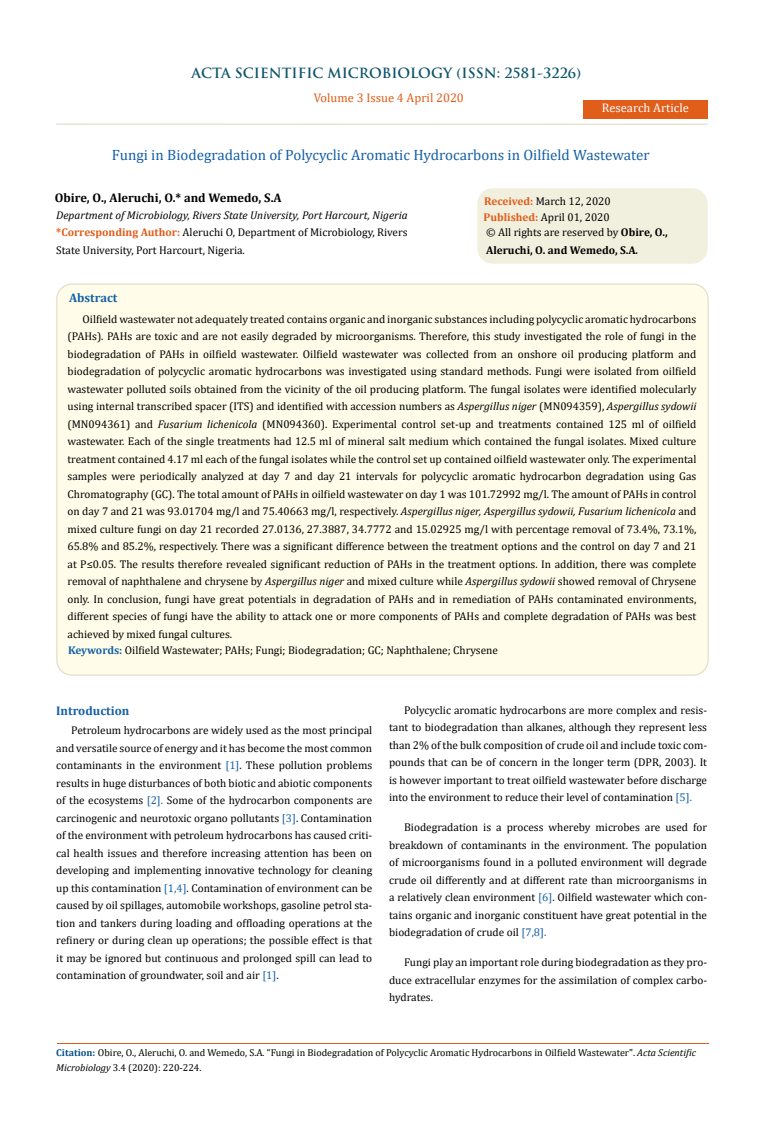
<style>
.page{position:relative;width:764px;height:1125px;background:#fff}
.page>*{position:absolute;margin:0;border:0;box-sizing:border-box;transform-origin:0 0}
.t1{font:15px "Cambria";color:#1560a6}
.t2{font:700 13.75px "Trajan Pro";color:#0e546a}
.t3{font:700 12.5px "Cambria";color:#000}
.t4{font:12.5px "Cambria";color:#e05d1a}
.t5{font:700 12.5px "Cambria";color:#1560a6}
.t6{font:12.5px "Cambria";color:#fff}
.t7{font:11.25px/17.5px "Cambria";color:#000;text-align:justify}
.t8{font:700 11.25px "Cambria";color:#000}
.t9{font:10px/15px "Cambria";color:#000}
.s1{font-style:italic}
.s2{font-weight:700;color:#e05d1a}
.s3{font-weight:700}
.s4{font-weight:700;color:#1560a6}
.s5{color:#1560a6}
.s6{font-weight:700;color:#035089}
</style>
<div class="page">
<div style="left:583px;top:100px;width:124px;height:19px;background:#e05d1a"></div>
<div style="left:57px;top:284px;width:651px;height:391px;background:#fffde9;border-radius:15px"></div>
<div style="left:478px;top:189px;width:229px;height:74px;background:#f1f0de;border-radius:15px"></div>
<div style="left:477px;top:188px;width:230px;height:76px;border:1px solid #f1f0de;border-radius:15px"></div>
<hr style="left:57px;top:1044px;width:652px;height:1px;background:#e05d1a">
<hr style="left:56px;top:123px;width:651px;height:2px;background:#e0dfcd">
<p class="t2" style="left:192px;top:64px;width:391px">ACTA SCIENTIFIC MICROBIOLOGY (ISSN: 2581-3226)</p>
<p class="t4" style="left:314px;top:91px;width:152px">Volume 3 Issue 4 April 2020</p>
<p class="t6" style="left:602px;top:101px;width:89px">Research Article</p>
<h1 class="t1" style="left:112px;top:146px;width:539px">Fungi in Biodegradation of Polycyclic Aromatic Hydrocarbons in Oilfield Wastewater</h1>
<p class="t3" style="left:55px;top:189px;width:228px">Obire, O., Aleruchi, O.* and Wemedo, S.A</p>
<p class="t7" style="left:56px;top:207px;width:353px"><span class="s1">Department of Microbiology, Rivers State University, Port Harcourt, Nigeria </span><span class="s2">*Corresponding Author:</span> Aleruchi O, Department of Microbiology, Rivers State University, Port Harcourt, Nigeria.</p>
<p class="t7" style="left:483px;top:194px;width:186px;line-height:15.5px;text-align:left"><span class="s2">Received:</span> March 12, 2020<br><span class="s2">Published:</span> April 01, 2020<br>© All rights are reserved by <span class="s3">Obire, O.,</span></p>
<p class="t8" style="left:486px;top:242px;width:154px">Aleruchi, O. and Wemedo, S.A<span class="s1">.</span></p>
<p class="t5" style="left:69px;top:289px;width:50px">Abstract</p>
<p class="t7" style="left:67px;top:310px;width:630px;text-indent:15px">Oilfield wastewater not adequately treated contains organic and inorganic substances including polycyclic aromatic hydrocarbons (PAHs). PAHs are toxic and are not easily degraded by microorganisms. Therefore, this study investigated the role of fungi in the biodegradation of PAHs in oilfield wastewater. Oilfield wastewater was collected from an onshore oil producing platform and biodegradation of polycyclic aromatic hydrocarbons was investigated using standard methods. Fungi were isolated from oilfield wastewater polluted soils obtained from the vicinity of the oil producing platform. The fungal isolates were identified molecularly using internal transcribed spacer (ITS) and identified with accession numbers as <span class="s1">Aspergillus niger</span> (MN094359), <span class="s1">Aspergillus sydowii </span>(MN094361) and <span class="s1">Fusarium lichenicola</span> (MN094360). Experimental control set-up and treatments contained 125 ml of oilfield wastewater. Each of the single treatments had 12.5 ml of mineral salt medium which contained the fungal isolates. Mixed culture treatment contained 4.17 ml each of the fungal isolates while the control set up contained oilfield wastewater only. The experimental samples were periodically analyzed at day 7 and day 21 intervals for polycyclic aromatic hydrocarbon degradation using Gas Chromatography (GC). The total amount of PAHs in oilfield wastewater on day 1 was 101.72992 mg/l. The amount of PAHs in control on day 7 and 21 was 93.01704 mg/l and 75.40663 mg/l, respectively. <span class="s1">Aspergillus niger, Aspergillus sydowii, Fusarium lichenicola</span> and mixed culture fungi on day 21 recorded 27.0136, 27.3887, 34.7772 and 15.02925 mg/l with percentage removal of 73.4%, 73.1%, 65.8% and 85.2%, respectively. There was a significant difference between the treatment options and the control on day 7 and 21 at P≤0.05. The results therefore revealed significant reduction of PAHs in the treatment options. In addition, there was complete removal of naphthalene and chrysene by <span class="s1">Aspergillus niger</span> and mixed culture while <span class="s1">Aspergillus sydowii</span> showed removal of Chrysene only. In conclusion, fungi have great potentials in degradation of PAHs and in remediation of PAHs contaminated environments, different species of fungi have the ability to attack one or more components of PAHs and complete degradation of PAHs was best achieved by mixed fungal cultures.</p>
<p class="t7" style="left:68px;top:641px;width:431px"><span class="s4">Keywords:</span> Oilfield Wastewater; PAHs; Fungi; Biodegradation; GC; Naphthalene; Chrysene</p>
<p class="t5" style="left:56px;top:702px;width:75px">Introduction</p>
<p class="t7" style="left:56px;top:721px;width:317px;text-indent:15px">Petroleum hydrocarbons are widely used as the most principal and versatile source of energy and it has become the most common contaminants in the environment <span class="s5">[1]</span>. These pollution problems results in huge disturbances of both biotic and abiotic components of the ecosystems <span class="s5">[2].</span> Some of the hydrocarbon components are carcinogenic and neurotoxic organo pollutants <span class="s5">[3]</span>. Contamination of the environment with petroleum hydrocarbons has caused criti&shy;cal health issues and therefore increasing attention has been on developing and implementing innovative technology for cleaning up this contamination <span class="s5">[1,4]</span>. Contamination of environment can be caused by oil spillages, automobile workshops, gasoline petrol sta&shy;tion and tankers during loading and offloading operations at the refinery or during clean up operations; the possible effect is that it may be ignored but continuous and prolonged spill can lead to contamination of groundwater, soil and air <span class="s5">[1]</span>.</p>
<p class="t7" style="left:389px;top:701px;width:319px;text-indent:15px">Polycyclic aromatic hydrocarbons are more complex and resis&shy;tant to biodegradation than alkanes, although they represent less than 2% of the bulk composition of crude oil and include toxic com&shy;pounds that can be of concern in the longer term (DPR, 2003). It is however important to treat oilfield wastewater before discharge into the environment to reduce their level of contamination <span class="s5">[5].</span></p>
<p class="t7" style="left:389px;top:819px;width:319px;text-indent:15px">Biodegradation is a process whereby microbes are used for breakdown of contaminants in the environment. The population of microorganisms found in a polluted environment will degrade crude oil differently and at different rate than microorganisms in a relatively clean environment <span class="s5">[6]</span>. Oilfield wastewater which con&shy;tains organic and inorganic constituent have great potential in the biodegradation of crude oil <span class="s5">[7,8].</span></p>
<p class="t7" style="left:389px;top:954px;width:319px;text-indent:15px">Fungi play an important role during biodegradation as they pro&shy;duce extracellular enzymes for the assimilation of complex carbo&shy;hydrates.</p>
<p class="t9" style="left:56px;top:1045px;width:641px"><span class="s6">Citation:</span> Obire, O., Aleruchi, O. and Wemedo, S.A<span class="s1">.</span> “Fungi in Biodegradation of Polycyclic Aromatic Hydrocarbons in Oilfield Wastewater". <span class="s1">Acta Scientific<br>Microbiology</span> 3.4 (2020): 220-224.</p>
</div>
